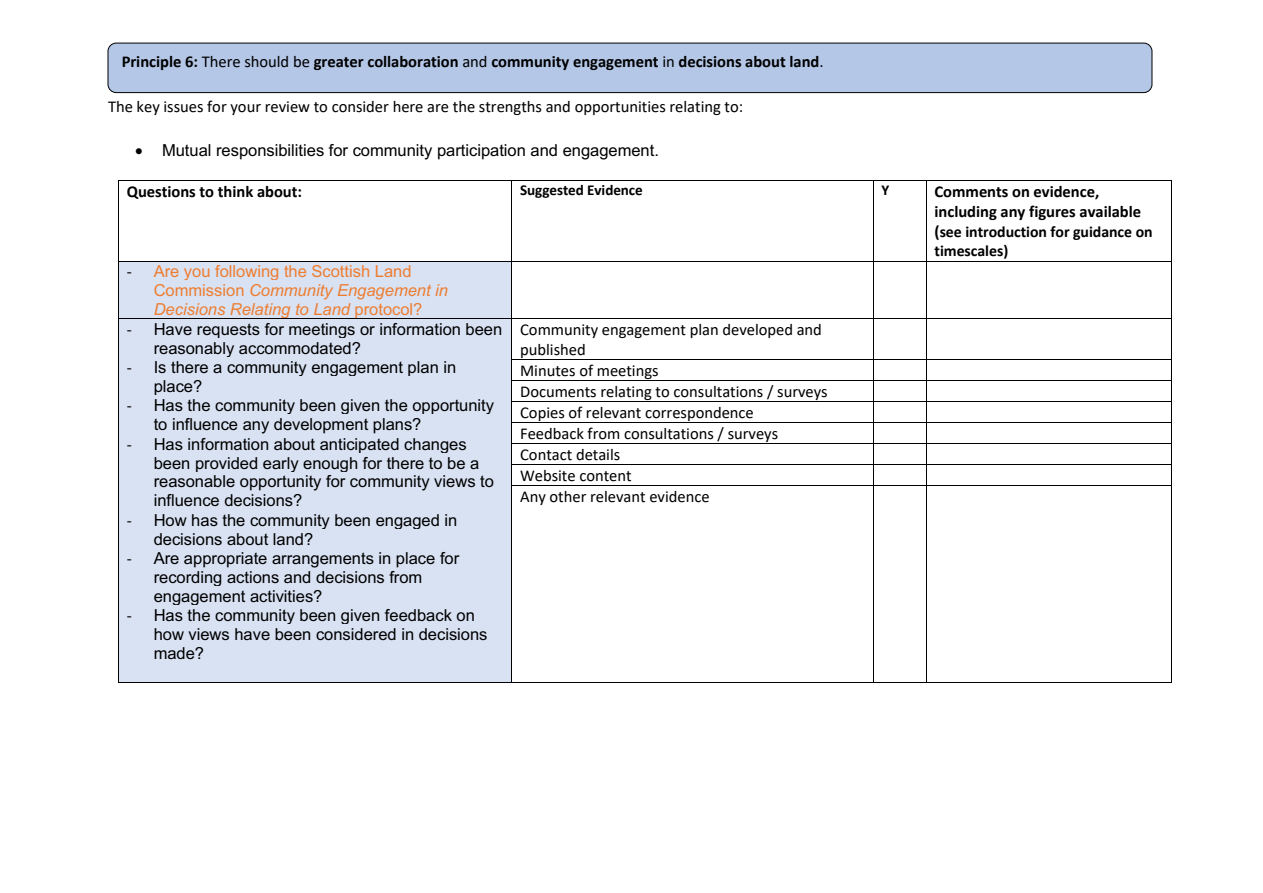
<style>
.page{position:relative;width:1263px;height:893px;background:#fff}
.page>*{position:absolute;margin:0;border:0;box-sizing:border-box;transform-origin:0 0}
.t1{font:16.5px/19px "Arial";color:#000}
.t2{font:16.5px/20.9px "Calibri";color:#000}
.t3{font:700 16.5px/20.1px "Calibri";color:#000}
.t4{font:16.5px/18.9px "Arial";color:#ed7d31}
.t5{font:700 15.9px/19px "Calibri";color:#000}
.t6{font:700 15.15px "Calibri";letter-spacing:-.005em;color:#000}
.s1{font-weight:400}
.s2{font-size:16.5px}
.s3{font-family:"Calibri";color:#000}
.s4{font-style:italic}
.s5{font-family:"Calibri"}
</style>
<div class="page">
<hr style="left:119px;top:180px;width:393px;height:1px;background:#000">
<hr style="left:512px;top:180px;width:361px;height:1px;background:#000">
<hr style="left:874px;top:180px;width:52px;height:1px;background:#000">
<hr style="left:927px;top:180px;width:244px;height:1px;background:#000">
<hr style="left:118px;top:181px;width:1px;height:80px;background:#000">
<hr style="left:512px;top:181px;width:1px;height:80px;background:#000">
<hr style="left:873px;top:181px;width:1px;height:80px;background:#000">
<hr style="left:926px;top:181px;width:1px;height:80px;background:#000">
<hr style="left:1171px;top:181px;width:1px;height:80px;background:#000">
<div style="left:119px;top:261px;width:393px;height:57px;background:#d9e2f3"></div>
<hr style="left:119px;top:261px;width:393px;height:1px;background:#000">
<hr style="left:512px;top:261px;width:361px;height:1px;background:#000">
<hr style="left:874px;top:261px;width:52px;height:1px;background:#000">
<hr style="left:927px;top:261px;width:244px;height:1px;background:#000">
<hr style="left:118px;top:261px;width:1px;height:57px;background:#000">
<hr style="left:512px;top:261px;width:1px;height:57px;background:#000">
<hr style="left:873px;top:261px;width:1px;height:57px;background:#000">
<hr style="left:926px;top:261px;width:1px;height:57px;background:#000">
<hr style="left:1171px;top:261px;width:1px;height:57px;background:#000">
<div style="left:119px;top:319px;width:393px;height:362px;background:#d9e2f3"></div>
<hr style="left:119px;top:318px;width:393px;height:1px;background:#000">
<hr style="left:512px;top:318px;width:361px;height:1px;background:#000">
<hr style="left:874px;top:318px;width:52px;height:1px;background:#000">
<hr style="left:927px;top:318px;width:244px;height:1px;background:#000">
<hr style="left:118px;top:319px;width:1px;height:40px;background:#000">
<hr style="left:512px;top:319px;width:1px;height:40px;background:#000">
<hr style="left:873px;top:319px;width:1px;height:40px;background:#000">
<hr style="left:926px;top:319px;width:1px;height:40px;background:#000">
<hr style="left:1171px;top:319px;width:1px;height:40px;background:#000">
<hr style="left:512px;top:359px;width:361px;height:1px;background:#000">
<hr style="left:874px;top:359px;width:52px;height:1px;background:#000">
<hr style="left:927px;top:359px;width:244px;height:1px;background:#000">
<hr style="left:512px;top:380px;width:361px;height:1px;background:#000">
<hr style="left:874px;top:380px;width:52px;height:1px;background:#000">
<hr style="left:927px;top:380px;width:244px;height:1px;background:#000">
<hr style="left:512px;top:401px;width:361px;height:1px;background:#000">
<hr style="left:874px;top:401px;width:52px;height:1px;background:#000">
<hr style="left:927px;top:401px;width:244px;height:1px;background:#000">
<hr style="left:512px;top:422px;width:361px;height:1px;background:#000">
<hr style="left:874px;top:422px;width:52px;height:1px;background:#000">
<hr style="left:927px;top:422px;width:244px;height:1px;background:#000">
<hr style="left:512px;top:443px;width:361px;height:1px;background:#000">
<hr style="left:874px;top:443px;width:52px;height:1px;background:#000">
<hr style="left:927px;top:443px;width:244px;height:1px;background:#000">
<hr style="left:512px;top:464px;width:361px;height:1px;background:#000">
<hr style="left:874px;top:464px;width:52px;height:1px;background:#000">
<hr style="left:927px;top:464px;width:244px;height:1px;background:#000">
<svg style="left:118px;top:359px;width:1px;height:127px"></svg>
<hr style="left:512px;top:485px;width:361px;height:1px;background:#000">
<svg style="left:873px;top:359px;width:1px;height:127px"></svg>
<hr style="left:874px;top:485px;width:52px;height:1px;background:#000">
<svg style="left:926px;top:359px;width:1px;height:127px"></svg>
<hr style="left:927px;top:485px;width:244px;height:1px;background:#000">
<svg style="left:1171px;top:359px;width:1px;height:127px"></svg>
<hr style="left:118px;top:486px;width:1px;height:195px;background:#000">
<hr style="left:119px;top:681px;width:393px;height:1px;background:#000">
<hr style="left:512px;top:486px;width:1px;height:195px;background:#000">
<hr style="left:512px;top:681px;width:361px;height:1px;background:#000">
<hr style="left:873px;top:486px;width:1px;height:195px;background:#000">
<hr style="left:874px;top:681px;width:52px;height:1px;background:#000">
<hr style="left:926px;top:486px;width:1px;height:195px;background:#000">
<hr style="left:927px;top:681px;width:244px;height:1px;background:#000">
<hr style="left:1171px;top:486px;width:1px;height:195px;background:#000">
<div style="left:108px;top:43px;width:1044px;height:50px;background:#b4c7e7;border-radius:8px"></div>
<div style="left:108px;top:43px;width:1044px;height:50px;border:1px solid #000;border-radius:8px"></div>
<p class="t3" style="left:122px;top:51px;width:703px">Principle 6: <span class="s1">There should be</span> greater collaboration <span class="s1">and</span> community engagement <span class="s1">in</span> decisions about land<span class="s1">.</span></p>
<p class="t2" style="left:108px;top:96px;width:637px">The key issues for your review to consider here are the strengths and opportunities relating to:</p>
<p class="t1" style="left:135px;top:141px;width:525px">• Mutual responsibilities for community participation and engagement.</p>
<p class="t3" style="left:127px;top:181px;width:177px">Questions to think about:</p>
<p class="t6" style="left:520px;top:181px;width:124px">Suggested Evidence</p>
<p class="t6" style="left:882px;top:181px;width:9px">Y</p>
<p class="t3" style="left:935px;top:181px;width:208px">Comments on evidence, including any figures available</p>
<p class="t5" style="left:935px;top:222px;width:220px"><span class="s2">(</span>see introduction for guidance on timescales)</p>
<p class="t4" style="left:154px;top:262px;width:296px;text-indent:-27px"><span class="s3">-</span> Are you following the Scottish Land<br>Commission <span class="s4">Community Engagement in<br>Decisions Relating to Land</span> protocol?</p>
<p class="t1" style="left:154px;top:320px;width:350px;text-indent:-27px"><span class="s5">-</span> Have requests for meetings or information been reasonably accommodated?</p>
<p class="t1" style="left:154px;top:358px;width:304px;text-indent:-27px"><span class="s5">-</span> Is there a community engagement plan in place?</p>
<p class="t1" style="left:154px;top:396px;width:342px;text-indent:-27px"><span class="s5">-</span> Has the community been given the opportunity to influence any development plans?</p>
<p class="t1" style="left:154px;top:434px;width:342px;text-indent:-27px"><span class="s5">-</span> Has information about anticipated changes been provided early enough for there to be a reasonable opportunity for community views to influence decisions?</p>
<p class="t1" style="left:154px;top:510px;width:305px;text-indent:-27px"><span class="s5">-</span> How has the community been engaged in decisions about land?</p>
<p class="t1" style="left:154px;top:548px;width:307px;text-indent:-27px"><span class="s5">-</span> Are appropriate arrangements in place for recording actions and decisions from engagement activities?</p>
<p class="t1" style="left:154px;top:605px;width:335px;text-indent:-27px"><span class="s5">-</span> Has the community been given feedback on how views have been considered in decisions made?</p>
<p class="t2" style="left:520px;top:319px;width:309px">Community engagement plan developed and published<br>Minutes of meetings<br>Documents relating to consultations / surveys<br>Copies of relevant correspondence<br>Feedback from consultations / surveys<br>Contact details<br>Website content<br>Any other relevant evidence</p>
</div>
